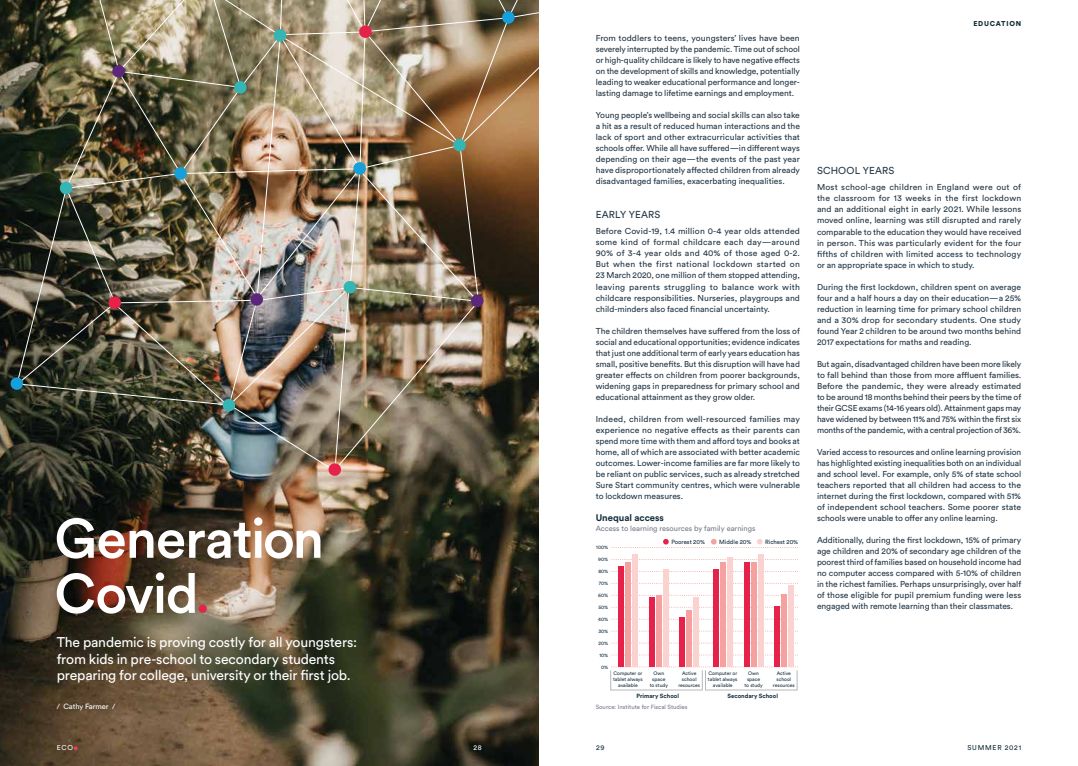
<style>
.page{position:relative;width:1078px;height:766px;background:#fff}
.page>*{position:absolute;margin:0;border:0;box-sizing:border-box;transform-origin:0 0}
.t1{font:500 55px/55px "Circular Std";letter-spacing:-.025em;color:#fff}
.t2{font:900 18px "Circular Std";color:#e94159}
.t3{font:14px/16.8px "Circular Std";letter-spacing:-.015em;color:#fff}
.t4{font:10px "Circular Std";letter-spacing:.015em;color:#243746}
.t5{font:700 9.5px "Circular Std";color:#122b39}
.t6{font:8.5px/11px "Circular Std";letter-spacing:-.005em;color:#243746;text-align:justify}
.t7{font:7.5px "Circular Std";color:#767c88}
.t8{font:7.5px "Circular Std";letter-spacing:-.01em;color:#fff}
.t9{font:7px "Circular Std";letter-spacing:.11em;color:#122b39}
.t10{font:900 7px "Circular Std";letter-spacing:.11em;color:#122b39}
.t11{font:7px "Circular Std";color:#fff}
.t12{font:6px "Circular Std";color:#767c88}
.t13{font:6px "Circular Std";color:#122b39}
.t14{font:700 6px "Circular Std";color:#122b39}
.t15{font:5px/6px "Circular Std";color:#122b39;text-align:center}
</style>
<div class="page">
<img style="left:0;top:0;width:539px;height:765px">
<img style="left:16px;top:0;width:523px;height:472px">
<svg style="left:501px;top:10px;width:14px;height:15px"></svg>
<svg style="left:273px;top:28px;width:14px;height:15px"></svg>
<svg style="left:358px;top:24px;width:14px;height:15px"></svg>
<svg style="left:112px;top:64px;width:14px;height:14px"></svg>
<svg style="left:233px;top:80px;width:14px;height:14px"></svg>
<svg style="left:59px;top:181px;width:14px;height:14px"></svg>
<svg style="left:342px;top:280px;width:15px;height:14px"></svg>
<svg style="left:352px;top:161px;width:14px;height:14px"></svg>
<svg style="left:470px;top:293px;width:14px;height:15px"></svg>
<svg style="left:173px;top:166px;width:15px;height:14px"></svg>
<svg style="left:10px;top:376px;width:14px;height:14px"></svg>
<svg style="left:222px;top:398px;width:14px;height:14px"></svg>
<svg style="left:108px;top:295px;width:14px;height:14px"></svg>
<svg style="left:250px;top:292px;width:14px;height:14px"></svg>
<svg style="left:327px;top:462px;width:15px;height:14px"></svg>
<svg style="left:452px;top:138px;width:14px;height:14px"></svg>
<svg style="left:611px;top:559px;width:185px;height:1px"></svg>
<svg style="left:611px;top:571px;width:185px;height:1px"></svg>
<svg style="left:611px;top:583px;width:185px;height:1px"></svg>
<svg style="left:611px;top:595px;width:185px;height:1px"></svg>
<svg style="left:616px;top:606px;width:180px;height:1px"></svg>
<svg style="left:611px;top:618px;width:185px;height:1px"></svg>
<svg style="left:611px;top:630px;width:185px;height:1px"></svg>
<svg style="left:611px;top:642px;width:185px;height:1px"></svg>
<svg style="left:611px;top:654px;width:185px;height:1px"></svg>
<svg style="left:611px;top:666px;width:185px;height:1px"></svg>
<svg style="left:611px;top:538px;width:185px;height:10px"></svg>
<div style="left:618px;top:566px;width:5px;height:100px;background:#e6224b"></div>
<div style="left:625px;top:562px;width:5px;height:104px;background:#f4a19f"></div>
<div style="left:632px;top:554px;width:5px;height:112px;background:#fad3d0"></div>
<div style="left:649px;top:597px;width:5px;height:69px;background:#e6224b"></div>
<div style="left:656px;top:595px;width:5px;height:71px;background:#f4a19f"></div>
<div style="left:663px;top:569px;width:5px;height:97px;background:#fad3d0"></div>
<div style="left:679px;top:617px;width:5px;height:49px;background:#e6224b"></div>
<div style="left:686px;top:610px;width:5px;height:56px;background:#f4a19f"></div>
<div style="left:693px;top:597px;width:5px;height:69px;background:#fad3d0"></div>
<div style="left:713px;top:569px;width:5px;height:97px;background:#e6224b"></div>
<div style="left:720px;top:562px;width:5px;height:104px;background:#f4a19f"></div>
<div style="left:727px;top:557px;width:5px;height:109px;background:#fad3d0"></div>
<div style="left:743px;top:562px;width:6px;height:104px;background:#e6224b"></div>
<div style="left:750px;top:562px;width:6px;height:104px;background:#f4a19f"></div>
<div style="left:757px;top:554px;width:6px;height:112px;background:#fad3d0"></div>
<div style="left:774px;top:605px;width:5px;height:61px;background:#e6224b"></div>
<div style="left:781px;top:594px;width:5px;height:72px;background:#f4a19f"></div>
<div style="left:788px;top:585px;width:5px;height:81px;background:#fad3d0"></div>
<div style="left:610px;top:669px;width:92px;height:21px;border:1px solid #b6b7bf"></div>
<div style="left:705px;top:669px;width:92px;height:21px;border:1px solid #b6b7bf"></div>
<svg style="left:198px;top:604px;width:9px;height:9px"></svg>
<h1 class="t1" style="left:54px;top:509px;width:271px">Generation<br>Covid</h1>
<h3 class="t3" style="left:57px;top:633px;width:302px">The pandemic is proving costly for all youngsters: from kids in pre-school to secondary students preparing for college, university or their first job.</h3>
<p class="t8" style="left:57px;top:701px;width:60px">/ Cathy Farmer /</p>
<p class="t11" style="left:57px;top:743px;width:18px">ECO</p>
<h2 class="t2" style="left:73px;top:731px;width:7px">.</h2>
<p class="t6" style="left:595px;top:32px;width:206px">From toddlers to teens, youngsters’ lives have been severely interrupted by the pandemic. Time out of school or high-quality childcare is likely to have negative effects on the development of skills and knowledge, potentially leading to weaker educational performance and longer&shy;lasting damage to lifetime earnings and employment.</p>
<p class="t6" style="left:595px;top:109px;width:206px">Young people’s wellbeing and social skills can also take a hit as a result of reduced human interactions and the lack of sport and other extracurricular activities that schools offer. While all have suffered—in different ways depending on their age—the events of the past year have disproportionately affected children from already disadvantaged families, exacerbating inequalities.</p>
<p class="t4" style="left:595px;top:208px;width:66px">EARLY YEARS</p>
<p class="t6" style="left:595px;top:226px;width:206px">Before Covid-19, 1.4 million 0-4 year olds attended some kind of formal childcare each day—around 90% of 3-4 year olds and 40% of those aged 0-2.<br>But when the first national lockdown started on 23 March 2020, one million of them stopped attending, leaving parents struggling to balance work with childcare responsibilities. Nurseries, playgroups and child-minders also faced financial uncertainty.</p>
<p class="t6" style="left:595px;top:325px;width:206px">The children themselves have suffered from the loss of social and educational opportunities; evidence indicates that just one additional term of early years education has small, positive benefits. But this disruption will have had greater effects on children from poorer backgrounds, widening gaps in preparedness for primary school and educational attainment as they grow older.</p>
<p class="t6" style="left:595px;top:413px;width:206px">Indeed, children from well-resourced families may experience no negative effects as their parents can spend more time with them and afford toys and books at home, all of which are associated with better academic outcomes. Lower-income families are far more likely to be reliant on public services, such as already stretched Sure Start community centres, which were vulnerable to lockdown measures.</p>
<p class="t5" style="left:595px;top:511px;width:70px">Unequal access</p>
<p class="t7" style="left:595px;top:523px;width:161px">Access to learning resources by family earnings</p>
<p class="t15" style="left:596px;top:544px;width:13px">100%</p>
<p class="t15" style="left:598px;top:556px;width:11px">90%</p>
<p class="t15" style="left:598px;top:568px;width:11px">80%</p>
<p class="t15" style="left:598px;top:580px;width:11px">70%</p>
<p class="t15" style="left:598px;top:592px;width:11px">60%</p>
<p class="t15" style="left:598px;top:604px;width:11px">50%</p>
<p class="t15" style="left:598px;top:616px;width:11px">40%</p>
<p class="t15" style="left:598px;top:628px;width:11px">30%</p>
<p class="t15" style="left:598px;top:640px;width:11px">20%</p>
<p class="t15" style="left:599px;top:651px;width:10px">10%</p>
<p class="t15" style="left:601px;top:663px;width:9px">0%</p>
<p class="t13" style="left:671px;top:538px;width:35px">Poorest 20%</p>
<p class="t13" style="left:719px;top:538px;width:34px">Middle 20%</p>
<p class="t13" style="left:765px;top:538px;width:35px">Richest 20%</p>
<p class="t15" style="left:613px;top:670px;width:31px">Computer or tablet always available</p>
<p class="t15" style="left:649px;top:670px;width:20px">Own space to study</p>
<p class="t15" style="left:678px;top:670px;width:23px">Active school resources</p>
<p class="t15" style="left:707px;top:670px;width:31px">Computer or tablet always available</p>
<p class="t15" style="left:744px;top:670px;width:20px">Own space to study</p>
<p class="t15" style="left:772px;top:670px;width:23px">Active school resources</p>
<p class="t12" style="left:595px;top:703px;width:93px">Source: Institute for Fiscal Studies</p>
<p class="t14" style="left:636px;top:691px;width:44px">Primary School</p>
<p class="t14" style="left:727px;top:691px;width:52px">Secondary School</p>
<p class="t10" style="left:973px;top:18px;width:49px">EDUCATION</p>
<p class="t4" style="left:816px;top:164px;width:79px">SCHOOL YEARS</p>
<p class="t6" style="left:816px;top:182px;width:206px">Most school-age children in England were out of the classroom for 13 weeks in the first lockdown and an additional eight in early 2021. While lessons moved online, learning was still disrupted and rarely comparable to the education they would have received in person. This was particularly evident for the four fifths of children with limited access to technology or an appropriate space in which to study.</p>
<p class="t6" style="left:816px;top:281px;width:206px">During the first lockdown, children spent on average four and a half hours a day on their education—a 25% reduction in learning time for primary school children and a 30% drop for secondary students. One study found Year 2 children to be around two months behind 2017 expectations for maths and reading.</p>
<p class="t6" style="left:816px;top:358px;width:206px">But again, disadvantaged children have been more likely to fall behind than those from more affluent families.<br>Before the pandemic, they were already estimated to be around 18 months behind their peers by the time of their GCSE exams (14-16 years old). Attainment gaps may have widened by between 11% and 75% within the first six months of the pandemic, with a central projection of 36%.</p>
<p class="t6" style="left:816px;top:446px;width:206px">Varied access to resources and online learning provision has highlighted existing inequalities both on an individual and school level. For example, only 5% of state school teachers reported that all children had access to the internet during the first lockdown, compared with 51% of independent school teachers. Some poorer state schools were unable to offer any online learning.</p>
<p class="t6" style="left:816px;top:534px;width:206px">Additionally, during the first lockdown, 15% of primary age children and 20% of secondary age children of the poorest third of families based on household income had no computer access compared with 5-10% of children in the richest families. Perhaps unsurprisingly, over half of those eligible for pupil premium funding were less engaged with remote learning than their classmates.</p>
<p class="t11" style="left:473px;top:743px;width:10px">28</p>
<p class="t9" style="left:596px;top:743px;width:10px">29</p>
<p class="t9" style="left:967px;top:743px;width:55px">SUMMER 2021</p>
</div>
